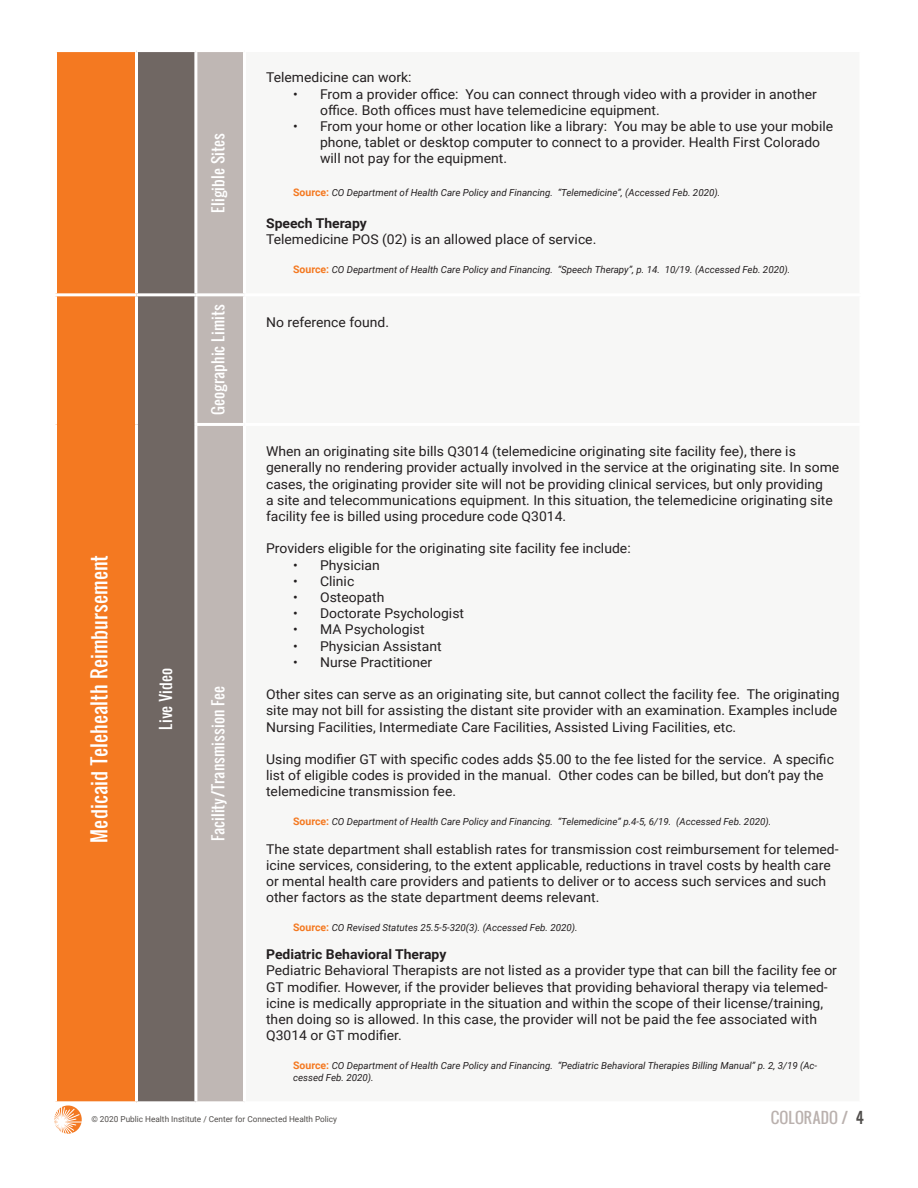
<style>
.page{position:relative;width:918px;height:1188px;background:#fff}
.page>*{position:absolute;margin:0;border:0;box-sizing:border-box;transform-origin:0 0}
.t1{font:19.5px "Oswald";color:#fff}
.t2{font:15px "Oswald";color:#fff}
.t3{font:15px "Oswald";color:#bab1ae}
.t4{font:13.5px/16.2px "Roboto";color:#231f20}
.t5{font:700 13.5px "Roboto";color:#231f20}
.t6{font:italic 9.75px/12px "Roboto";color:#231f20}
.t7{font:8.25px "Roboto";color:#514e4c}
.s1{font-weight:700;font-style:normal;font-size:10.5px;color:#f47921}
.s2{color:#514e4c}
</style>
<div class="page">
<svg style="left:54px;top:1105px;width:28px;height:29px"></svg>
<div style="left:57px;top:52px;width:78px;height:1049px;background:#f47921"></div>
<div style="left:138px;top:52px;width:56px;height:1049px;background:#706763"></div>
<div style="left:197px;top:52px;width:46px;height:1049px;background:#bfb7b4"></div>
<hr style="left:54px;top:293px;width:82px;height:3px;background:#fff">
<hr style="left:136px;top:293px;width:60px;height:3px;background:#fff">
<hr style="left:196px;top:293px;width:49px;height:3px;background:#fff">
<hr style="left:194px;top:423px;width:51px;height:3px;background:#fff">
<p class="t2" style="left:207px;top:213px;width:81px;rotate:-90deg">Eligible Sites</p>
<p class="t4" style="left:266px;top:69px;width:147px">Telemedicine can work:</p>
<p class="t4" style="left:320px;top:85px;width:498px;text-indent:-27px">• From a provider office: You can connect through video with a provider in another office. Both offices must have telemedicine equipment.</p>
<p class="t4" style="left:320px;top:118px;width:515px;text-indent:-27px">• From your home or other location like a library: You may be able to use your mobile phone, tablet or desktop computer to connect to a provider. Health First Colorado will not pay for the equipment.</p>
<p class="t6" style="left:293px;top:186px;width:429px"><span class="s1">Source:</span> CO Department of Health Care Policy and Financing. “Telemedicine”, (Accessed Feb. 2020).</p>
<p class="t5" style="left:266px;top:214px;width:102px">Speech Therapy</p>
<p class="t4" style="left:266px;top:231px;width:332px">Telemedicine POS (02) is an allowed place of service.</p>
<p class="t6" style="left:293px;top:263px;width:499px"><span class="s1">Source:</span> CO Department of Health Care Policy and Financing. “Speech Therapy”, p. 14. 10/19. (Accessed Feb. 2020).</p>
<p class="t1" style="left:84px;top:843px;width:289px;rotate:-90deg">Medicaid Telehealth Reimbursement</p>
<p class="t2" style="left:154px;top:730px;width:63px;rotate:-90deg">Live Video</p>
<p class="t2" style="left:207px;top:415px;width:112px;rotate:-90deg">Geographic Limits</p>
<p class="t4" style="left:266px;top:313px;width:124px">No reference found.</p>
<p class="t2" style="left:207px;top:841px;width:157px;rotate:-90deg">Facility/Transmission Fee</p>
<p class="t4" style="left:266px;top:443px;width:575px">When an originating site bills Q3014 (telemedicine originating site facility fee), there is generally no rendering provider actually involved in the service at the originating site. In some cases, the originating provider site will not be providing clinical services, but only providing<br>a site and telecommunications equipment. In this situation, the telemedicine originating site facility fee is billed using procedure code Q3014.</p>
<p class="t4" style="left:266px;top:540px;width:366px">Providers eligible for the originating site facility fee include:</p>
<p class="t4" style="left:293px;top:556px;width:88px">• Physician</p>
<p class="t4" style="left:293px;top:572px;width:63px">• Clinic</p>
<p class="t4" style="left:293px;top:589px;width:93px">• Osteopath</p>
<p class="t4" style="left:293px;top:605px;width:173px">• Doctorate Psychologist</p>
<p class="t4" style="left:293px;top:621px;width:133px">• MA Psychologist</p>
<p class="t4" style="left:293px;top:637px;width:150px">• Physician Assistant</p>
<p class="t4" style="left:293px;top:653px;width:141px">• Nurse Practitioner</p>
<p class="t4" style="left:266px;top:686px;width:575px">Other sites can serve as an originating site, but cannot collect the facility fee. The originating site may not bill for assisting the distant site provider with an examination. Examples include<br>Nursing Facilities, Intermediate Care Facilities, Assisted Living Facilities, etc.</p>
<p class="t4" style="left:266px;top:751px;width:569px">Using modifier GT with specific codes adds $5.00 to the fee listed for the service. A specific list of eligible codes is provided in the manual. Other codes can be billed, but don’t pay the telemedicine transmission fee.</p>
<p class="t6" style="left:293px;top:816px;width:480px"><span class="s1">Source:</span> CO Department of Health Care Policy and Financing. “Telemedicine” p.4-5, 6/19. (Accessed Feb. 2020).</p>
<p class="t4" style="left:266px;top:840px;width:574px">The state department shall establish rates for transmission cost reimbursement for telemed&shy;icine services, considering, to the extent applicable, reductions in travel costs by health care or mental health care providers and patients to deliver or to access such services and such other factors as the state department deems relevant.</p>
<p class="t6" style="left:293px;top:921px;width:286px"><span class="s1">Source:</span> CO Revised Statutes 25.5-5-320(3). (Accessed Feb. 2020).</p>
<p class="t5" style="left:266px;top:945px;width:182px">Pediatric Behavioral Therapy</p>
<p class="t4" style="left:266px;top:962px;width:572px">Pediatric Behavioral Therapists are not listed as a provider type that can bill the facility fee or GT modifier. However, if the provider believes that providing behavioral therapy via telemed&shy;icine is medically appropriate in the situation and within the scope of their license/training, then doing so is allowed. In this case, the provider will not be paid the fee associated with Q3014 or GT modifier.</p>
<p class="t6" style="left:293px;top:1059px;width:526px"><span class="s1">Source:</span> CO Department of Health Care Policy and Financing. “Pediatric Behavioral Therapies Billing Manual” p. 2, 3/19 (Ac&shy;cessed Feb. 2020).</p>
<p class="t7" style="left:91px;top:1113px;width:247px">© 2020 Public Health Institute / Center for Connected Health Policy</p>
<p class="t3" style="left:771px;top:1106px;width:95px">COLORADO / <span class="s2">4</span></p>
</div>
